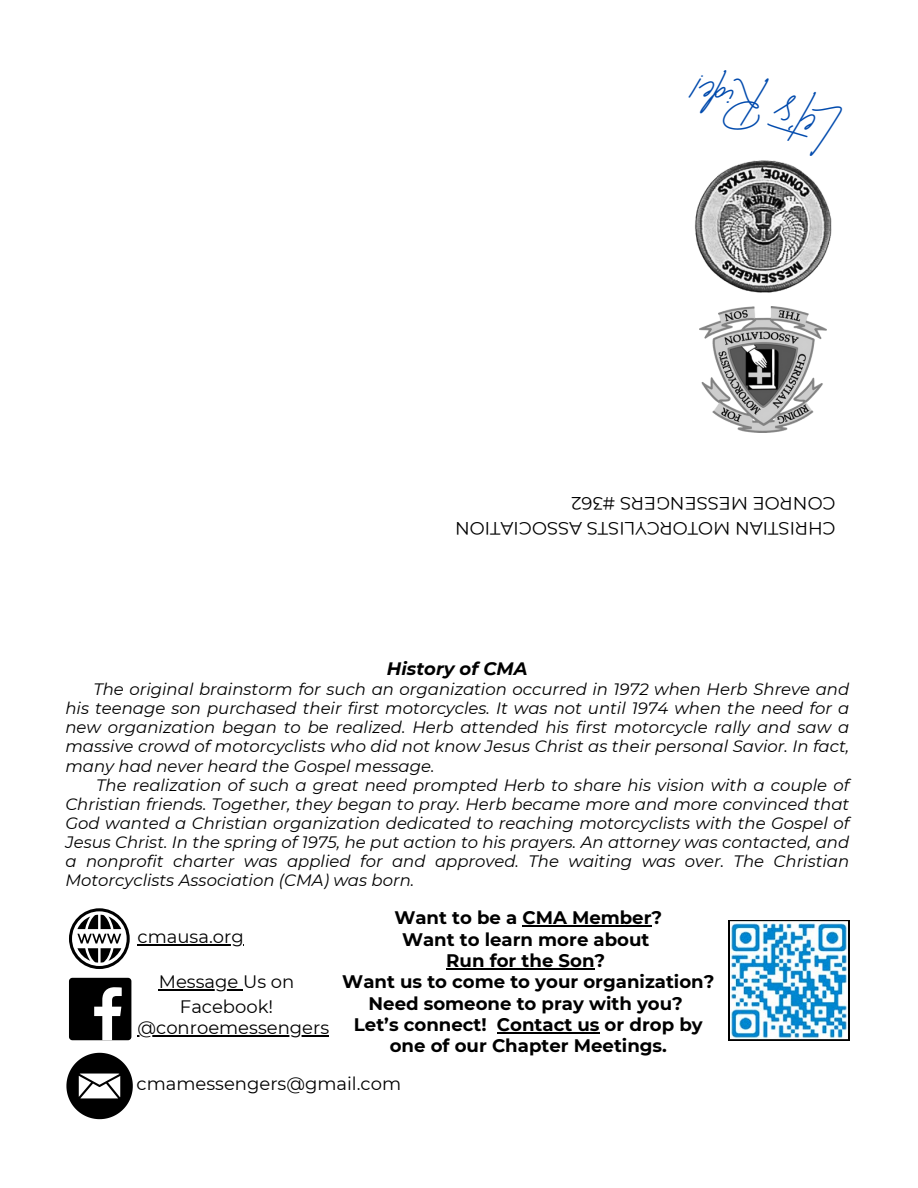
<style>
.page{position:relative;width:918px;height:1188px;background:#fff}
.page>*{position:absolute;margin:0;border:0;box-sizing:border-box;transform-origin:0 0}
.t1{font:37.5px "Brittany Signature";color:#004aad}
.t2{font:700 18.15px/21.3px "Montserrat";color:#000;text-align:center}
.t3{font:18px/24.8px "Montserrat";color:#000}
.t4{font:italic 700 18px "Montserrat";color:#000}
.t5{font:italic 16.5px/19.2px "Montserrat";color:#000;text-align:justify}
</style>
<div class="page">
<div style="left:69px;top:978px;width:62px;height:62px;background:#000;border-radius:3px"></div>
<svg style="left:94px;top:987px;width:28px;height:53px"></svg>
<svg style="left:69px;top:908px;width:61px;height:61px"></svg>
<img style="left:699px;top:307px;width:127px;height:126px">
<img style="left:695px;top:160px;width:137px;height:133px">
<svg style="left:729px;top:920px;width:120px;height:120px"></svg>
<svg style="left:66px;top:1053px;width:67px;height:66px"></svg>
<hr style="left:138px;top:1035px;width:191px;height:1px;background:#000">
<hr style="left:138px;top:944px;width:106px;height:2px;background:#000">
<hr style="left:522px;top:925px;width:130px;height:1px;background:#000">
<hr style="left:446px;top:968px;width:148px;height:1px;background:#000">
<hr style="left:497px;top:1032px;width:102px;height:1px;background:#000">
<hr style="left:159px;top:989px;width:84px;height:2px;background:#000">
<p class="t1" style="left:828px;top:159px;width:155px;rotate:-162deg">Let s Ride!</p>
<h2 class="t3" style="left:836px;top:541px;width:382px;rotate:-180deg">CHRISTIAN MOTORCYLISTS ASSOCIATION<br>CONROE MESSENGERS #362</h2>
<p class="t4" style="left:387px;top:657px;width:142px">History of CMA</p>
<p class="t5" style="left:65px;top:680px;width:785px;text-indent:28px">The original brainstorm for such an organization occurred in 1972 when Herb Shreve and his teenage son purchased their first motorcycles. It was not until 1974 when the need for a new organization began to be realized. Herb attended his first motorcycle rally and saw a massive crowd of motorcyclists who did not know Jesus Christ as their personal Savior. In fact, many had never heard the Gospel message.</p>
<p class="t5" style="left:65px;top:775px;width:785px;text-indent:31px">The realization of such a great need prompted Herb to share his vision with a couple of Christian friends. Together, they began to pray. Herb became more and more convinced that God wanted a Christian organization dedicated to reaching motorcyclists with the Gospel of Jesus Christ. In the spring of 1975, he put action to his prayers. An attorney was contacted, and a nonprofit charter was applied for and approved. The waiting was over. The Christian Motorcyclists Association (CMA) was born.</p>
<p class="t3" style="left:138px;top:924px;width:108px">cmausa.org</p>
<h3 class="t3" style="left:159px;top:969px;width:137px;text-align:center">Message Us on<br>Facebook!</h3>
<h1 class="t3" style="left:138px;top:1015px;width:193px">@conroemessengers</h1>
<p class="t2" style="left:342px;top:907px;width:374px">Want to be a CMA Member?<br>Want to learn more about<br>Run for the Son?<br>Want us to come to your organization?<br>Need someone to pray with you?<br>Let’s connect! Contact us or drop by one of our Chapter Meetings.</p>
<p class="t3" style="left:137px;top:1071px;width:266px">cmamessengers@gmail.com</p>
</div>
